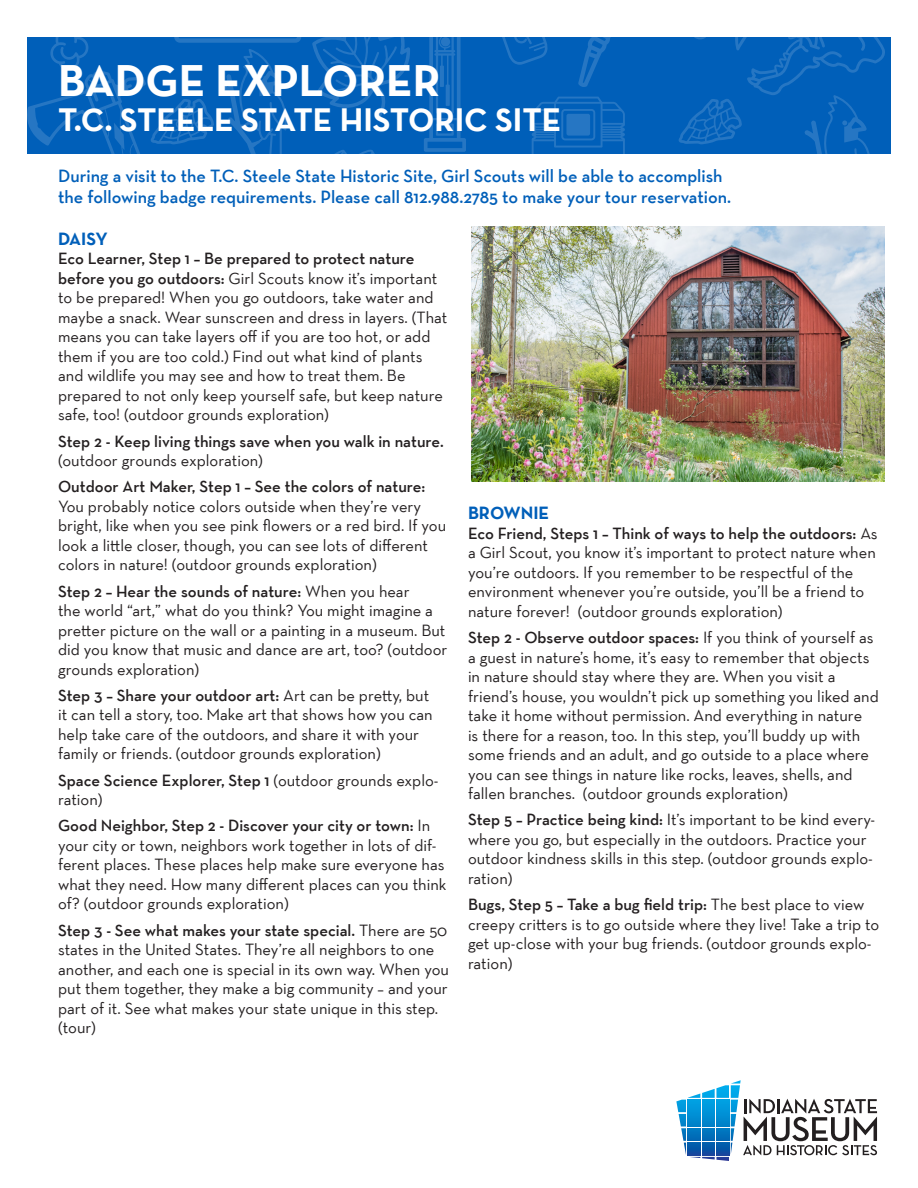
<style>
.page{position:relative;width:918px;height:1188px;background:#fff}
.page>*{position:absolute;margin:0;border:0;box-sizing:border-box;transform-origin:0 0}
.t1{font:700 45px "Neutraface Text TT";color:#fff}
.t2{font:700 33px "Neutraface Text TT";color:#fff}
.Intro{font:600 18px/21px "Neutraface Text TT";color:#005fb9}
.t3{font:700 18px "Neutraface Text TT";color:#005fb9}
.Basic_Body_Copy{font:16.5px/19.5px "Neutraface Text TT";color:#231f20}
.Basic_Body_Copy-2{font:600 16.5px/19.5px "Neutraface Text TT";color:#231f20}
.s1{font-weight:600}
.s2{font-weight:400}
</style>
<div class="page">
<div style="left:27px;top:38px;width:864px;height:116px;background:#005fb9"></div>
<svg style="left:424px;top:38px;width:42px;height:114px"></svg>
<svg style="left:27px;top:38px;width:383px;height:116px"></svg>
<svg style="left:502px;top:38px;width:383px;height:116px"></svg>
<svg style="left:676px;top:1080px;width:201px;height:81px"></svg>
<img style="left:471px;top:227px;width:414px;height:255px">
<p class="t1" style="left:58px;top:52px;width:384px">BADGE EXPLORER</p>
<p class="t2" style="left:58px;top:98px;width:505px">T.C. STEELE STATE HISTORIC SITE</p>
<p class="Intro" style="left:58px;top:165px;width:675px">During a visit to the T.C. Steele State Historic Site, Girl Scouts will be able to accomplish the following badge requirements. Please call 812.988.2785 to make your tour reservation.</p>
<p class="t3" style="left:58px;top:227px;width:51px">DAISY</p>
<p class="Basic_Body_Copy" style="left:58px;top:249px;width:391px"><span class="s1">Eco Learner, Step 1 – Be prepared to protect nature before you go outdoors:</span> Girl Scouts know it’s important to be prepared! When you go outdoors, take water and maybe a snack. Wear sunscreen and dress in layers. (That means you can take layers off if you are too hot, or add them if you are too cold.) Find out what kind of plants and wildlife you may see and how to treat them. Be prepared to not only keep yourself safe, but keep nature safe, too! (outdoor grounds exploration)</p>
<p class="Basic_Body_Copy-2" style="left:58px;top:431px;width:387px">Step 2 - Keep living things save when you walk in nature. <span class="s2">(outdoor grounds exploration)</span></p>
<p class="Basic_Body_Copy" style="left:58px;top:477px;width:390px"><span class="s1">Outdoor Art Maker, Step 1 – See the colors of nature:<br></span>You probably notice colors outside when they’re very bright, like when you see pink flowers or a red bird. If you look a little closer, though, you can see lots of different colors in nature! (outdoor grounds exploration)</p>
<p class="Basic_Body_Copy" style="left:58px;top:581px;width:391px"><span class="s1">Step 2 – Hear the sounds of nature:</span> When you hear<br>the world “art,” what do you think? You might imagine a pretter picture on the wall or a painting in a museum. But did you know that music and dance are art, too? (outdoor grounds exploration)</p>
<p class="Basic_Body_Copy" style="left:58px;top:685px;width:376px"><span class="s1">Step 3 – Share your outdoor art:</span> Art can be pretty, but it can tell a story, too. Make art that shows how you can help take care of the outdoors, and share it with your family or friends. (outdoor grounds exploration)</p>
<p class="Basic_Body_Copy" style="left:58px;top:770px;width:382px"><span class="s1">Space Science Explorer, Step 1</span> (outdoor grounds explo&shy;ration)</p>
<p class="Basic_Body_Copy" style="left:58px;top:816px;width:390px"><span class="s1">Good Neighbor, Step 2 - Discover your city or town:</span> In your city or town, neighbors work together in lots of dif&shy;ferent places. These places help make sure everyone has what they need. How many different places can you think of? (outdoor grounds exploration)</p>
<p class="Basic_Body_Copy" style="left:58px;top:920px;width:392px"><span class="s1">Step 3 - See what makes your state special.</span> There are 50 states in the United States. They’re all neighbors to one another, and each one is special in its own way. When you put them together, they make a big community – and your part of it. See what makes your state unique in this step. (tour)</p>
<p class="t3" style="left:468px;top:502px;width:83px">BROWNIE</p>
<p class="Basic_Body_Copy" style="left:468px;top:523px;width:411px"><span class="s1">Eco Friend, Steps 1 – Think of ways to help the outdoors:</span> As a Girl Scout, you know it’s important to protect nature when you’re outdoors. If you remember to be respectful of the environment whenever you’re outside, you’ll be a friend to nature forever! (outdoor grounds exploration)</p>
<p class="Basic_Body_Copy" style="left:468px;top:628px;width:412px"><span class="s1">Step 2 - Observe outdoor spaces:</span> If you think of yourself as a guest in nature’s home, it’s easy to remember that objects in nature should stay where they are. When you visit a friend’s house, you wouldn’t pick up something you liked and take it home without permission. And everything in nature<br>is there for a reason, too. In this step, you’ll buddy up with some friends and an adult, and go outside to a place where you can see things in nature like rocks, leaves, shells, and fallen branches. (outdoor grounds exploration)</p>
<p class="Basic_Body_Copy" style="left:468px;top:810px;width:409px"><span class="s1">Step 5 – Practice being kind:</span> It’s important to be kind every&shy;where you go, but especially in the outdoors. Practice your outdoor kindness skills in this step. (outdoor grounds explo&shy;ration)</p>
<p class="Basic_Body_Copy" style="left:468px;top:895px;width:413px"><span class="s1">Bugs, Step 5 – Take a bug field trip:</span> The best place to view creepy critters is to go outside where they live! Take a trip to get up-close with your bug friends. (outdoor grounds explo&shy;ration)</p>
</div>
